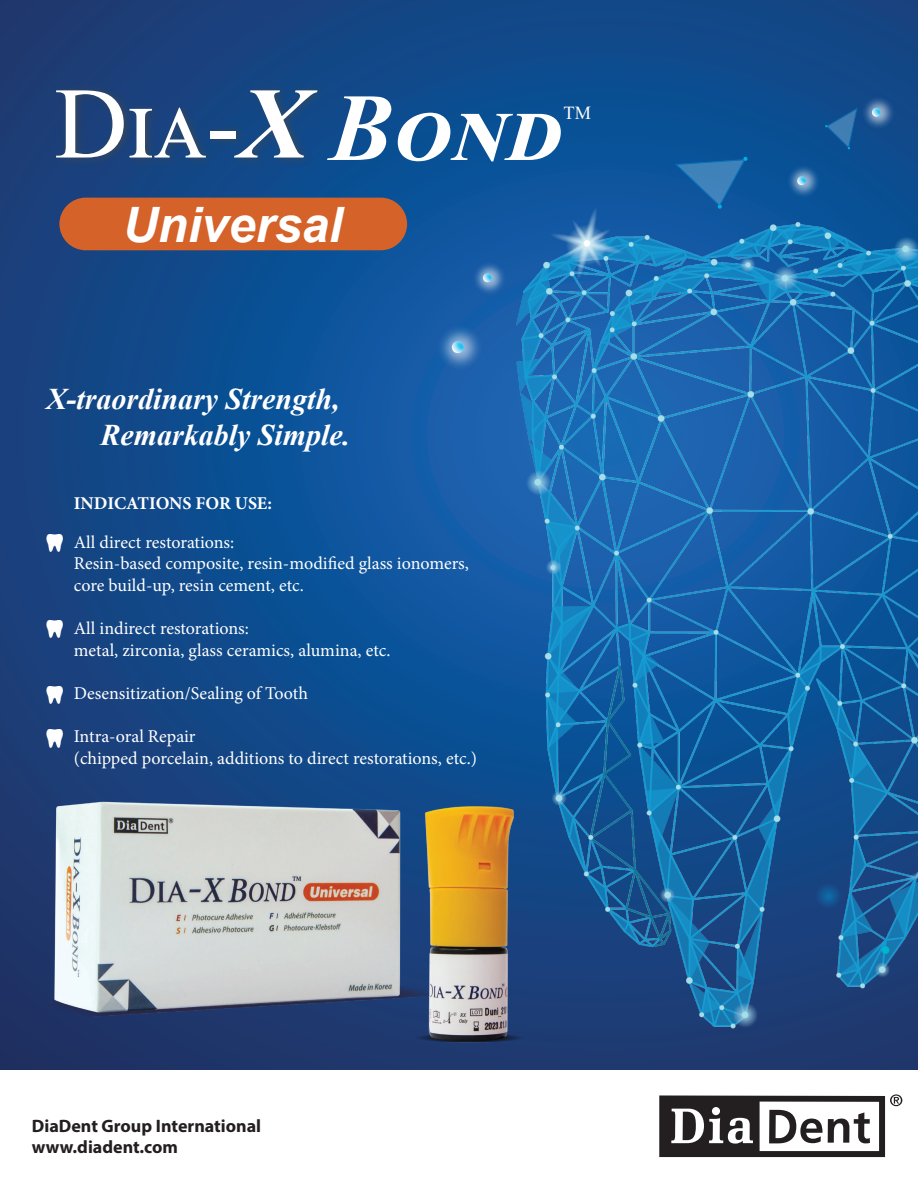
<style>
.page{position:relative;width:918px;height:1188px;background:#fff}
.page>*{position:absolute;margin:0;border:0;box-sizing:border-box;transform-origin:0 0}
.t1{font:101.4px "Times New Roman";color:#fff}
.t2{font:italic 700 96px "Times New Roman";color:#fff}
.t3{font:italic 700 48.9px "Arial";color:#fff}
.t4{font:italic 700 30px "Times New Roman";color:#fff}
.t5{font:18.3px "Times New Roman";color:#fff}
.t6{font:18px/21.6px "Minion Pro";color:#fff}
.t7{font:700 18px "Myriad Pro";color:#231f20}
.t8{font:700 18px "Minion Pro";letter-spacing:-.005em;color:#fff}
.s1{font-weight:700;font-style:italic}
</style>
<div class="page">
<img style="left:0;top:0;width:918px;height:1069px">
<div style="left:59px;top:198px;width:348px;height:52px;background:#d46229;border-radius:26px"></div>
<svg style="left:659px;top:1094px;width:243px;height:63px"></svg>
<img style="left:0;top:745px;width:497px;height:291px">
<img style="left:504px;top:191px;width:414px;height:878px">
<img style="left:391px;top:774px;width:155px;height:295px">
<img style="left:47px;top:535px;width:15px;height:17px">
<img style="left:47px;top:620px;width:15px;height:18px">
<img style="left:47px;top:686px;width:15px;height:18px">
<img style="left:47px;top:730px;width:15px;height:17px">
<svg style="left:675px;top:156px;width:73px;height:53px;background:#1e67a8"></svg>
<svg style="left:776px;top:156px;width:51px;height:50px;background:#185e9e"></svg>
<svg style="left:462px;top:253px;width:51px;height:50px;background:#2566ac"></svg>
<svg style="left:423px;top:313px;width:69px;height:69px;background:#2668af"></svg>
<svg style="left:825px;top:87px;width:77px;height:63px;background:#1c5694"></svg>
<div style="left:52px;top:83px;width:275px;height:84px;background:#43494f;opacity:.75"></div>
<p class="t1" style="left:54px;top:52px;width:255px">Dia-<span class="s1">X</span></p>
<p class="t2" style="left:329px;top:61px;width:236px">Bond</p>
<p class="t5" style="left:563px;top:100px;width:29px">TM</p>
<p class="t3" style="left:123px;top:192px;width:221px">Universal</p>
<p class="t4" style="left:46px;top:379px;width:295px">X-traordinary Strength,</p>
<p class="t4" style="left:100px;top:415px;width:252px">Remarkably Simple.</p>
<p class="t8" style="left:74px;top:491px;width:200px">INDICATIONS FOR USE:</p>
<p class="t6" style="left:74px;top:531px;width:162px">All direct restorations:</p>
<p class="t6" style="left:74px;top:553px;width:397px">Resin-based composite, resin-modified glass ionomers, core build-up, resin cement, etc.</p>
<p class="t6" style="left:74px;top:618px;width:177px">All indirect restorations:</p>
<p class="t6" style="left:74px;top:639px;width:318px">metal, zirconia, glass ceramics, alumina, etc.</p>
<p class="t6" style="left:74px;top:682px;width:236px">Desensitization/Sealing of Tooth</p>
<p class="t6" style="left:74px;top:726px;width:123px">Intra-oral Repair</p>
<p class="t6" style="left:74px;top:747px;width:405px">(chipped porcelain, additions to direct restorations, etc.)</p>
<p class="t7" style="left:32px;top:1114px;width:231px">DiaDent Group International</p>
<p class="t7" style="left:32px;top:1136px;width:148px">www.diadent.com</p>
</div>
